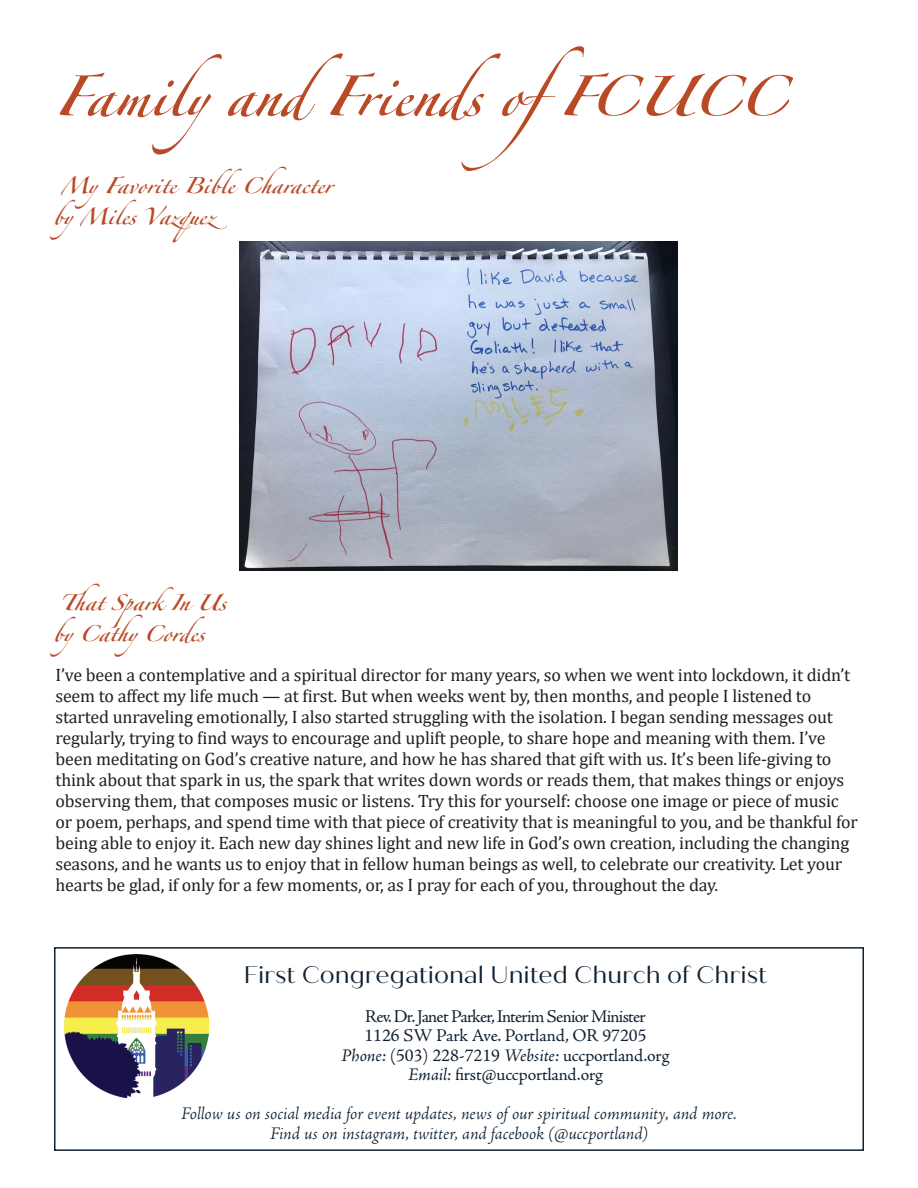
<style>
.page{position:relative;width:918px;height:1188px;background:#fff}
.page>*{position:absolute;margin:0;border:0;box-sizing:border-box;transform-origin:0 0}
.t1{font:90px "Zapfino Forte LT Pro";color:#b84a26}
.t2{font:36px "Zapfino Forte LT Pro";color:#b84a26}
.t3{font:24px "Quiche Sans";color:#102131}
.t4{font:18px/21px "Cambria";letter-spacing:-.01em;color:#231f20}
.t5{font:italic 300 18px "Adobe Jenson Pro";letter-spacing:-.005em;color:#102131}
.t6{font:18px "Adobe Jenson Pro";letter-spacing:-.015em;color:#102131}
.t7{font:18px "Adobe Jenson Pro";letter-spacing:-.045em;color:#102131}
.s1{font-style:italic}
</style>
<div class="page">
<div style="left:54px;top:947px;width:810px;height:204px;border:2px solid #102131"></div>
<img style="left:64px;top:955px;width:144px;height:143px">
<img style="left:240px;top:242px;width:438px;height:328px">
<p class="t1" style="left:54px;top:31px;width:733px">Family and Friends ofFCUCC</p>
<p class="t2" style="left:61px;top:159px;width:273px">My Favorite Bible Character</p>
<p class="t2" style="left:54px;top:191px;width:163px">by Miles Vazquez</p>
<p class="t2" style="left:61px;top:576px;width:167px">That Spark In Us</p>
<p class="t2" style="left:54px;top:608px;width:153px">by Cathy Cordes</p>
<p class="t4" style="left:56px;top:665px;width:804px">I’ve been a contemplative and a spiritual director for many years, so when we went into lockdown, it didn’t seem to affect my life much — at first. But when weeks went by, then months, and people I listened to started unraveling emotionally, I also started struggling with the isolation. I began sending messages out regularly, trying to find ways to encourage and uplift people, to share hope and meaning with them. I’ve been meditating on God’s creative nature, and how he has shared that gift with us. It’s been life-giving to think about that spark in us, the spark that writes down words or reads them, that makes things or enjoys observing them, that composes music or listens. Try this for yourself: choose one image or piece of music or poem, perhaps, and spend time with that piece of creativity that is meaningful to you, and be thankful for being able to enjoy it. Each new day shines light and new life in God’s own creation, including the changing seasons, and he wants us to enjoy that in fellow human beings as well, to celebrate our creativity. Let your hearts be glad, if only for a few moments, or, as I pray for each of you, throughout the day.</p>
<p class="t3" style="left:244px;top:960px;width:525px">First Congregational United Church of Christ</p>
<p class="t7" style="left:365px;top:1006px;width:282px">Rev. Dr. Janet Parker, Interim Senior Minister</p>
<p class="t6" style="left:365px;top:1025px;width:283px">1126 SW Park Ave. Portland, OR 97205</p>
<p class="t6" style="left:342px;top:1045px;width:329px"><span class="s1">Phone:</span> (503) 228-7219 <span class="s1">Website:</span> uccportland.org</p>
<p class="t6" style="left:408px;top:1064px;width:196px"><span class="s1">Email:</span> first@uccportland.org</p>
<p class="t5" style="left:181px;top:1103px;width:557px">Follow us on social media for event updates, news of our spiritual community, and more.</p>
<p class="t5" style="left:270px;top:1123px;width:379px">Find us on instagram, twitter, and facebook (@uccportland)</p>
</div>
